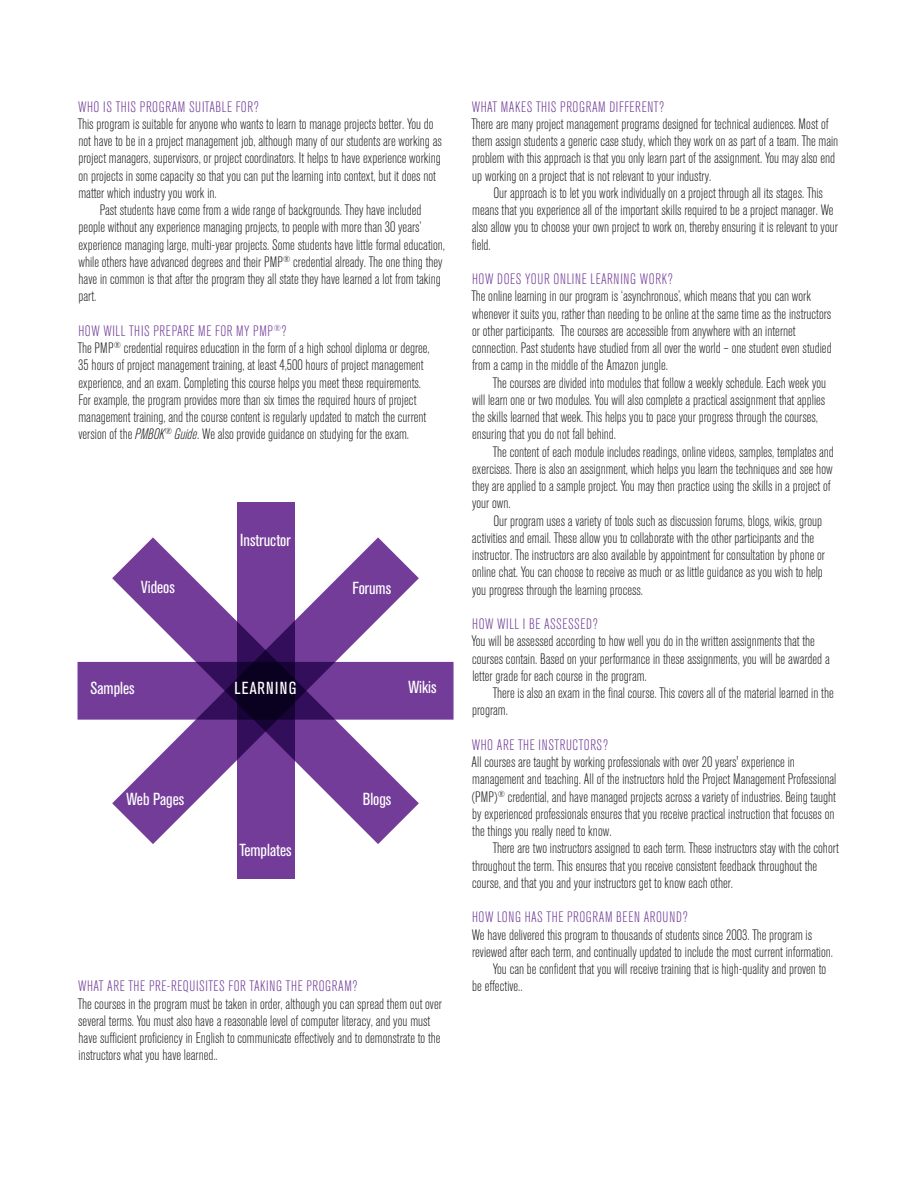
<style>
.page{position:relative;width:918px;height:1188px;background:#fff}
.page>*{position:absolute;margin:0;border:0;box-sizing:border-box;transform-origin:0 0}
.t1{font:condensed 17.25px "Akzidenz Grotesk BE";color:#fff}
.t2{font:condensed 17.25px "Akzidenz Grotesk BE";letter-spacing:.06em;color:#fff}
.t3{font:300 condensed 15px/17.2px "Akzidenz Grotesk BE";color:#231f20}
.t4{font:300 condensed 15px "Akzidenz Grotesk BE";letter-spacing:.04em;color:#723e98}
.s1{color:#723e98}
.s2{font-style:italic}
</style>
<div class="page">
<div style="left:237px;top:503px;width:57px;height:376px;background:#733c98"></div>
<div style="left:78px;top:662px;width:376px;height:58px;background:#733c98"></div>
<svg style="left:112px;top:537px;width:307px;height:307px;fill:#733c98"></svg>
<p class="t4" style="left:78px;top:98px;width:182px">WHO IS THIS PROGRAM SUITABLE FOR?</p>
<p class="t3" style="left:78px;top:116px;width:366px">This program is suitable for anyone who wants to learn to manage projects better. You do not have to be in a project management job, although many of our students are working as project managers, supervisors, or project coordinators. It helps to have experience working on projects in some capacity so that you can put the learning into context, but it does not matter which industry you work in.</p>
<p class="t3" style="left:78px;top:202px;width:368px;text-indent:21px">Past students have come from a wide range of backgrounds. They have included people without any experience managing projects, to people with more than 30 years’ experience managing large, multi-year projects. Some students have little formal education, while others have advanced degrees and their PMP<sup>®</sup> credential already. The one thing they have in common is that after the program they all state they have learned a lot from taking part.</p>
<p class="t3" style="left:78px;top:323px;width:354px"><span class="s1">HOW WILL THIS PREPARE ME FOR MY PMP</span><sup>®</sup><span class="s1">?<br></span>The PMP<sup>®</sup> credential requires education in the form of a high school diploma or degree, 35 hours of project management training, at least 4,500 hours of project management experience, and an exam. Completing this course helps you meet these requirements.<br>For example, the program provides more than six times the required hours of project management training, and the course content is regularly updated to match the current version of the <span class="s2">PMBOK</span><sup>®</sup> <span class="s2">Guide</span>. We also provide guidance on studying for the exam.</p>
<p class="t1" style="left:240px;top:530px;width:52px">Instructor</p>
<p class="t1" style="left:141px;top:578px;width:35px">Videos</p>
<p class="t1" style="left:353px;top:578px;width:40px">Forums</p>
<p class="t1" style="left:91px;top:678px;width:46px">Samples</p>
<p class="t2" style="left:235px;top:678px;width:63px">LEARNING</p>
<p class="t1" style="left:408px;top:678px;width:30px">Wikis</p>
<p class="t1" style="left:127px;top:789px;width:59px">Web Pages</p>
<p class="t1" style="left:363px;top:789px;width:30px">Blogs</p>
<p class="t1" style="left:239px;top:841px;width:54px">Templates</p>
<p class="t4" style="left:78px;top:978px;width:281px">WHAT ARE THE PRE-REQUISITES FOR TAKING THE PROGRAM?</p>
<p class="t3" style="left:78px;top:995px;width:366px">The courses in the program must be taken in order, although you can spread them out over several terms. You must also have a reasonable level of computer literacy, and you must have sufficient proficiency in English to communicate effectively and to demonstrate to the instructors what you have learned..</p>
<p class="t4" style="left:472px;top:98px;width:194px">WHAT MAKES THIS PROGRAM DIFFERENT?</p>
<p class="t3" style="left:471px;top:116px;width:368px">There are many project management programs designed for technical audiences. Most of them assign students a generic case study, which they work on as part of a team. The main problem with this approach is that you only learn part of the assignment. You may also end up working on a project that is not relevant to your industry.</p>
<p class="t3" style="left:472px;top:185px;width:368px;text-indent:22px">Our approach is to let you work individually on a project through all its stages. This means that you experience all of the important skills required to be a project manager. We also allow you to choose your own project to work on, thereby ensuring it is relevant to your field.</p>
<p class="t4" style="left:472px;top:271px;width:202px">HOW DOES YOUR ONLINE LEARNING WORK?</p>
<p class="t3" style="left:471px;top:288px;width:362px">The online learning in our program is ‘asynchronous’, which means that you can work whenever it suits you, rather than needing to be online at the same time as the instructors or other participants. The courses are accessible from anywhere with an internet connection. Past students have studied from all over the world – one student even studied from a camp in the middle of the Amazon jungle.</p>
<p class="t3" style="left:472px;top:374px;width:356px;text-indent:21px">The courses are divided into modules that follow a weekly schedule. Each week you will learn one or two modules. You will also complete a practical assignment that applies the skills learned that week. This helps you to pace your progress through the courses, ensuring that you do not fall behind.</p>
<p class="t3" style="left:472px;top:443px;width:363px;text-indent:21px">The content of each module includes readings, online videos, samples, templates and exercises. There is also an assignment, which helps you learn the techniques and see how they are applied to a sample project. You may then practice using the skills in a project of your own.</p>
<p class="t3" style="left:472px;top:512px;width:355px;text-indent:21px">Our program uses a variety of tools such as discussion forums, blogs, wikis, group activities and email. These allow you to collaborate with the other participants and the instructor. The instructors are also available by appointment for consultation by phone or online chat. You can choose to receive as much or as little guidance as you wish to help you progress through the learning process.</p>
<p class="t4" style="left:472px;top:616px;width:127px">HOW WILL I BE ASSESSED?</p>
<p class="t3" style="left:472px;top:633px;width:360px">You will be assessed according to how well you do in the written assignments that the courses contain. Based on your performance in these assignments, you will be awarded a letter grade for each course in the program.</p>
<p class="t3" style="left:472px;top:685px;width:363px;text-indent:21px">There is also an exam in the final course. This covers all of the material learned in the program.</p>
<p class="t4" style="left:472px;top:737px;width:138px">WHO ARE THE INSTRUCTORS?</p>
<p class="t3" style="left:472px;top:754px;width:366px">All courses are taught by working professionals with over 20 years' experience in management and teaching. All of the instructors hold the Project Management Professional (PMP)<sup>®</sup> credential, and have managed projects across a variety of industries. Being taught by experienced professionals ensures that you receive practical instruction that focuses on the things you really need to know.</p>
<p class="t3" style="left:472px;top:840px;width:368px;text-indent:21px">There are two instructors assigned to each term. These instructors stay with the cohort throughout the term. This ensures that you receive consistent feedback throughout the course, and that you and your instructors get to know each other.</p>
<p class="t4" style="left:472px;top:909px;width:217px">HOW LONG HAS THE PROGRAM BEEN AROUND?</p>
<p class="t3" style="left:472px;top:926px;width:342px">We have delivered this program to thousands of students since 2003. The program is</p>
<p class="t3" style="left:472px;top:944px;width:362px">reviewed after each term, and continually updated to include the most current information.</p>
<p class="t3" style="left:493px;top:961px;width:335px">You can be confident that you will receive training that is high-quality and proven to</p>
<p class="t3" style="left:472px;top:978px;width:52px">be effective..</p>
</div>
